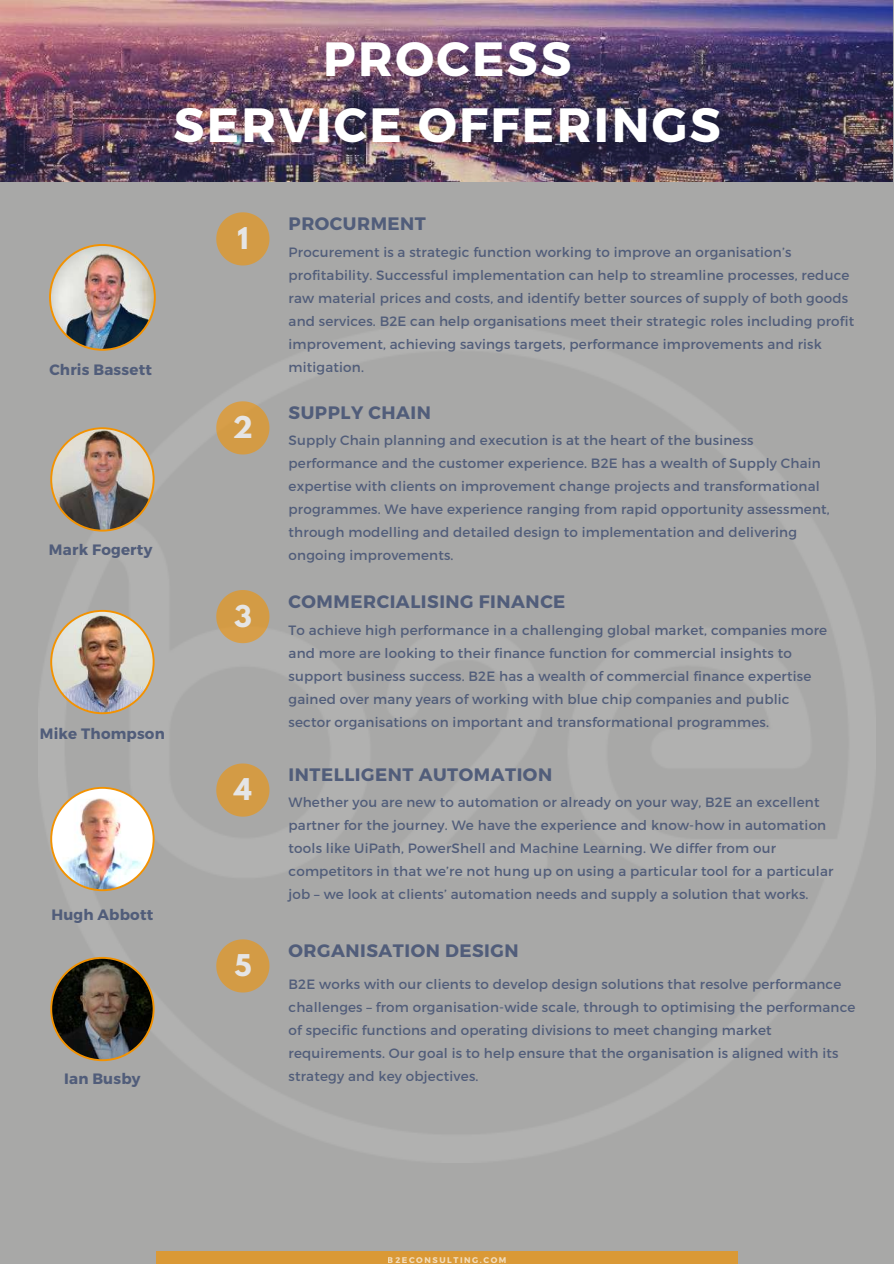
<style>
.page{position:relative;width:894px;height:1264px;background:#fff}
.page>*{position:absolute;margin:0;border:0;box-sizing:border-box;transform-origin:0 0}
.t1{font:700 48px/66.4px "Montserrat";letter-spacing:.05em;color:#fff;text-align:center}
.t2{font:700 26.55px "League Spartan";color:#e5e5e6}
.t3{font:700 18px "Montserrat";letter-spacing:.03em;color:#515d7a}
.t4{font:700 15px "Montserrat";letter-spacing:.015em;color:#515d7a}
.t5{font:13.5px/23px "Montserrat";letter-spacing:.015em;color:#515d7a}
.t6{font:700 8.25px "Montserrat";letter-spacing:.185em;color:#fff}
</style>
<div class="page">
<div style="left:0;top:0;width:893px;height:1263px;background:#a8a8a7"></div>
<svg style="left:216px;top:212px;width:53px;height:53px"></svg>
<div style="left:156px;top:1251px;width:581px;height:12px;background:#da9936"></div>
<img style="left:0;top:1px;width:892px;height:180px">
<svg style="left:216px;top:401px;width:53px;height:53px"></svg>
<svg style="left:216px;top:590px;width:53px;height:53px"></svg>
<svg style="left:216px;top:763px;width:53px;height:53px"></svg>
<svg style="left:216px;top:939px;width:53px;height:53px"></svg>
<img style="left:49px;top:244px;width:107px;height:107px">
<img style="left:50px;top:427px;width:104px;height:104px">
<img style="left:50px;top:610px;width:104px;height:104px">
<img style="left:50px;top:956px;width:104px;height:105px">
<img style="left:50px;top:787px;width:104px;height:104px">
<h1 class="t1" style="left:173px;top:23px;width:549px">PROCESS<br>SERVICE OFFERINGS</h1>
<p class="t4" style="left:49px;top:360px;width:104px">Chris Bassett</p>
<p class="t4" style="left:49px;top:540px;width:105px">Mark Fogerty</p>
<p class="t4" style="left:40px;top:724px;width:126px">Mike Thompson</p>
<p class="t4" style="left:51px;top:904px;width:103px">Hugh Abbott</p>
<p class="t4" style="left:64px;top:1068px;width:78px">Ian Busby</p>
<h2 class="t2" style="left:237px;top:225px;width:12px">1</h2>
<h2 class="t2" style="left:233px;top:414px;width:22px">2</h2>
<h2 class="t2" style="left:234px;top:602px;width:19px">3</h2>
<h2 class="t2" style="left:234px;top:776px;width:19px">4</h2>
<h2 class="t2" style="left:234px;top:952px;width:19px">5</h2>
<h3 class="t3" style="left:288px;top:212px;width:139px">PROCURMENT</h3>
<p class="t5" style="left:288px;top:240px;width:567px">Procurement is a strategic function working to improve an organisation’s profitability. Successful implementation can help to streamline processes, reduce raw material prices and costs, and identify better sources of supply of both goods and services. B2E can help organisations meet their strategic roles including profit improvement, achieving savings targets, performance improvements and risk mitigation.</p>
<h3 class="t3" style="left:288px;top:401px;width:144px">SUPPLY CHAIN</h3>
<p class="t5" style="left:288px;top:428px;width:542px">Supply Chain planning and execution is at the heart of the business performance and the customer experience. B2E has a wealth of Supply Chain expertise with clients on improvement change projects and transformational programmes. We have experience ranging from rapid opportunity assessment, through modelling and detailed design to implementation and delivering ongoing improvements.</p>
<h3 class="t3" style="left:288px;top:589px;width:278px">COMMERCIALISING FINANCE</h3>
<p class="t5" style="left:288px;top:617px;width:540px">To achieve high performance in a challenging global market, companies more and more are looking to their finance function for commercial insights to support business success. B2E has a wealth of commercial finance expertise gained over many years of working with blue chip companies and public sector organisations on important and transformational programmes.</p>
<h3 class="t3" style="left:288px;top:763px;width:265px">INTELLIGENT AUTOMATION</h3>
<p class="t5" style="left:288px;top:789px;width:546px">Whether you are new to automation or already on your way, B2E an excellent partner for the journey. We have the experience and know-how in automation tools like UiPath, PowerShell and Machine Learning. We differ from our competitors in that we’re not hung up on using a particular tool for a particular job – we look at clients’ automation needs and supply a solution that works.</p>
<h3 class="t3" style="left:288px;top:939px;width:231px">ORGANISATION DESIGN</h3>
<p class="t5" style="left:288px;top:971px;width:568px">B2E works with our clients to develop design solutions that resolve performance challenges – from organisation-wide scale, through to optimising the performance of specific functions and operating divisions to meet changing market requirements. Our goal is to help ensure that the organisation is aligned with its strategy and key objectives.</p>
<p class="t6" style="left:388px;top:1254px;width:120px">B2ECONSULTING.COM</p>
</div>
